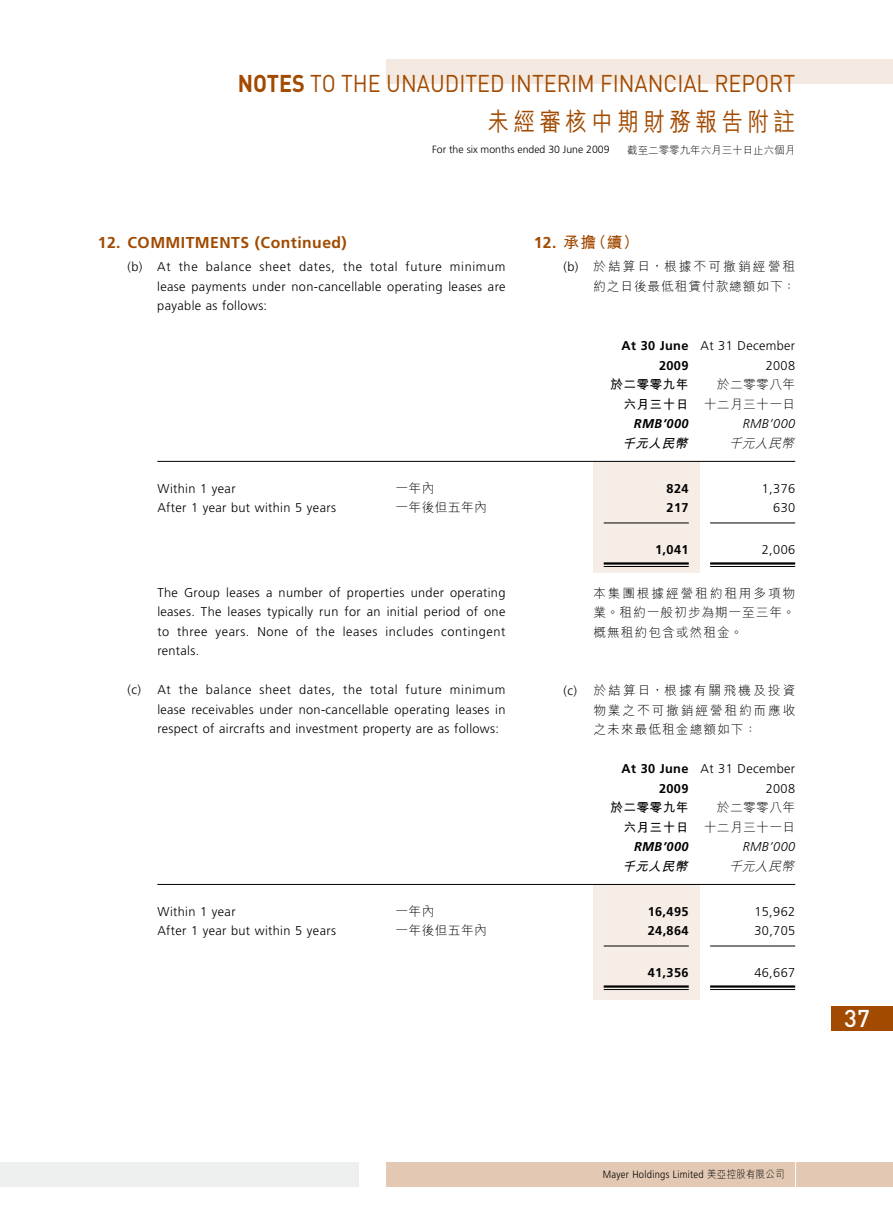
<style>
.page{position:relative;width:893px;height:1212px;background:#fff}
.page>*{position:absolute;margin:0;border:0;box-sizing:border-box;transform-origin:0 0}
.t1{font:500 25.5px "M Hei HK";letter-spacing:.2em;color:#a14a00;scale:.85 1}
.t2{font:24px "DIN Pro";color:#a14a00;scale:.9 1}
.t3{font:500 24px "DIN Pro";color:#fff}
.t4{font:700 15.75px "Frutiger LT Std";letter-spacing:.03em;color:#a14a00}
.t5{font:700 15.75px "M Hei HK";color:#a14a00}
.t6{font:300 12.75px/19.5px "Frutiger LT Std";letter-spacing:.03em;color:#000;text-align:justify}
.t7{font:300 12.75px/19.5px "M Hei HK";letter-spacing:.08em;color:#000;text-align:justify}
.t8{font:700 12.75px/19.5px "Frutiger LT Std";letter-spacing:.03em;color:#000}
.t9{font:300 12.75px/19.5px "M Hei HK";letter-spacing:.03em;color:#000;text-align:right}
.t10{font:italic 700 12.75px "Frutiger LT Std";letter-spacing:.03em;color:#000}
.t11{font:italic 300 12.75px "Frutiger LT Std";letter-spacing:.03em;color:#000}
.t12{font:700 12.75px "M Hei HK";letter-spacing:.03em;color:#000}
.t13{font:italic 700 12.75px "M Hei HK";color:#000}
.t14{font:italic 300 12.75px "M Hei HK";color:#000}
.t15{font:300 10.5px "Frutiger LT Std";color:#000}
.t16{font:300 10.5px "Frutiger LT Std";letter-spacing:.03em;color:#000;scale:.9 1}
.t17{font:300 10.5px "M Hei HK";color:#000}
.s1{font-weight:700}
.s2{font-family:"Frutiger LT Std"}
.s3{font-weight:300}
.s4{font-family:"M Hei HK"}
</style>
<div class="page">
<div style="left:0;top:1162px;width:359px;height:25px;background:#eeefef"></div>
<div style="left:387px;top:1162px;width:506px;height:25px;background:#e3c9b3"></div>
<div style="left:387px;top:60px;width:506px;height:24px;background:#f4e9e0"></div>
<div style="left:831px;top:1006px;width:62px;height:25px;background:#a14a00"></div>
<svg style="left:795px;top:1162px;width:1px;height:25px"></svg>
<div style="left:593px;top:462px;width:106px;height:111px;background:#f6ede6"></div>
<hr style="left:157px;top:461px;width:638px;height:1px;background:#000">
<hr style="left:604px;top:522px;width:85px;height:1px;background:#000">
<hr style="left:710px;top:522px;width:85px;height:1px;background:#000">
<hr style="left:604px;top:562px;width:85px;height:3px;background:#000">
<hr style="left:604px;top:566px;width:85px;height:1px;background:#000">
<hr style="left:710px;top:562px;width:85px;height:3px;background:#000">
<hr style="left:710px;top:566px;width:85px;height:1px;background:#000">
<div style="left:593px;top:885px;width:106px;height:115px;background:#f6ede6"></div>
<hr style="left:157px;top:884px;width:638px;height:1px;background:#000">
<hr style="left:604px;top:945px;width:85px;height:1px;background:#000">
<hr style="left:710px;top:945px;width:85px;height:1px;background:#000">
<hr style="left:604px;top:985px;width:85px;height:3px;background:#000">
<hr style="left:604px;top:989px;width:85px;height:1px;background:#000">
<hr style="left:710px;top:985px;width:85px;height:3px;background:#000">
<hr style="left:710px;top:989px;width:85px;height:1px;background:#000">
<h2 class="t2" style="left:238px;top:67px;width:621px"><span class="s1">NOTES</span> TO THE UNAUDITED INTERIM FINANCIAL REPORT</h2>
<h1 class="t1" style="left:487px;top:103px;width:364px">未經審核中期財務報告附註</h1>
<p class="t15" style="left:432px;top:144px;width:179px">For the six months ended 30 June 2009</p>
<p class="t17" style="left:627px;top:143px;width:169px">截至二零零九年六月三十日止六個月</p>
<p class="t4" style="left:98px;top:233px;width:251px">12. COMMITMENTS (Continued)</p>
<p class="t6" style="left:157px;top:257px;width:350px;text-indent:-30px">(b) At the balance sheet dates, the total future minimum lease payments under non-cancellable operating leases are payable as follows:</p>
<p class="t5" style="left:534px;top:231px;width:107px"><span class="s2">12.</span> 承擔（續）</p>
<p class="t7" style="left:563px;top:256px;width:234px;text-align:right"><span class="s2">(b)</span> 於結算日，根據不可撤銷經營租約之日後最低租賃付款總額如下：</p>
<p class="t8" style="left:659px;top:336px;width:138px;text-indent:-38px">At 30 June <span class="s3">At 31 December<br></span>2009</p>
<p class="t6" style="left:766px;top:356px;width:31px">2008</p>
<p class="t9" style="left:623px;top:374px;width:173px">於二零零八年<br><span class="s1">六月三十日</span> 十二月三十一日</p>
<p class="t10" style="left:634px;top:416px;width:56px">RMB’000</p>
<p class="t11" style="left:743px;top:416px;width:54px">RMB’000</p>
<p class="t13" style="left:622px;top:434px;width:71px">千元人民幣</p>
<p class="t14" style="left:729px;top:434px;width:71px">千元人民幣</p>
<p class="t12" style="left:610px;top:375px;width:80px">於二零零九年</p>
<p class="t6" style="left:157px;top:479px;width:80px">Within 1 year</p>
<p class="t7" style="left:395px;top:478px;width:40px">一年內</p>
<p class="t8" style="left:666px;top:478px;width:23px">824</p>
<p class="t6" style="left:762px;top:479px;width:35px">1,376</p>
<p class="t6" style="left:157px;top:498px;width:180px">After 1 year but within 5 years</p>
<p class="t9" style="left:395px;top:497px;width:93px">一年後但五年內</p>
<p class="t8" style="left:667px;top:498px;width:23px">217</p>
<p class="t6" style="left:773px;top:498px;width:23px">630</p>
<p class="t8" style="left:655px;top:540px;width:35px">1,041</p>
<p class="t6" style="left:762px;top:540px;width:35px">2,006</p>
<p class="t6" style="left:157px;top:583px;width:350px">The Group leases a number of properties under operating leases. The leases typically run for an initial period of one to three years. None of the leases includes contingent rentals.</p>
<p class="t6" style="left:157px;top:680px;width:350px;text-indent:-30px">(c) At the balance sheet dates, the total future minimum lease receivables under non-cancellable operating leases in respect of aircrafts and investment property are as follows:</p>
<p class="t8" style="left:659px;top:759px;width:138px;text-indent:-38px">At 30 June <span class="s3">At 31 December<br></span>2009</p>
<p class="t7" style="left:593px;top:583px;width:204px">本集團根據經營租約租用多項物業。租約一般初步為期一至三年。概無租約包含或然租金。</p>
<p class="t7" style="left:593px;top:680px;width:204px;text-indent:-30px"><span class="s2">(c)</span> 於結算日，根據有關飛機及投資物業之不可撤銷經營租約而應收之未來最低租金總額如下：</p>
<p class="t6" style="left:766px;top:779px;width:31px">2008</p>
<p class="t9" style="left:623px;top:797px;width:173px">於二零零八年<br><span class="s1">六月三十日</span> 十二月三十一日</p>
<p class="t10" style="left:634px;top:839px;width:56px">RMB’000</p>
<p class="t11" style="left:743px;top:839px;width:54px">RMB’000</p>
<p class="t13" style="left:622px;top:857px;width:71px">千元人民幣</p>
<p class="t14" style="left:729px;top:857px;width:71px">千元人民幣</p>
<p class="t12" style="left:610px;top:798px;width:80px">於二零零九年</p>
<p class="t6" style="left:157px;top:902px;width:80px">Within 1 year</p>
<p class="t7" style="left:395px;top:901px;width:40px">一年內</p>
<p class="t8" style="left:648px;top:901px;width:42px">16,495</p>
<p class="t6" style="left:754px;top:902px;width:42px">15,962</p>
<p class="t6" style="left:157px;top:921px;width:180px">After 1 year but within 5 years</p>
<p class="t9" style="left:395px;top:920px;width:93px">一年後但五年內</p>
<p class="t8" style="left:648px;top:921px;width:42px">24,864</p>
<p class="t6" style="left:754px;top:921px;width:42px">30,705</p>
<p class="t8" style="left:648px;top:963px;width:42px">41,356</p>
<p class="t6" style="left:754px;top:963px;width:42px">46,667</p>
<h2 class="t3" style="left:844px;top:1002px;width:27px">37</h2>
<p class="t16" style="left:603px;top:1168px;width:204px">Mayer Holdings Limited <span class="s4">美亞控股有限公司</span></p>
</div>
